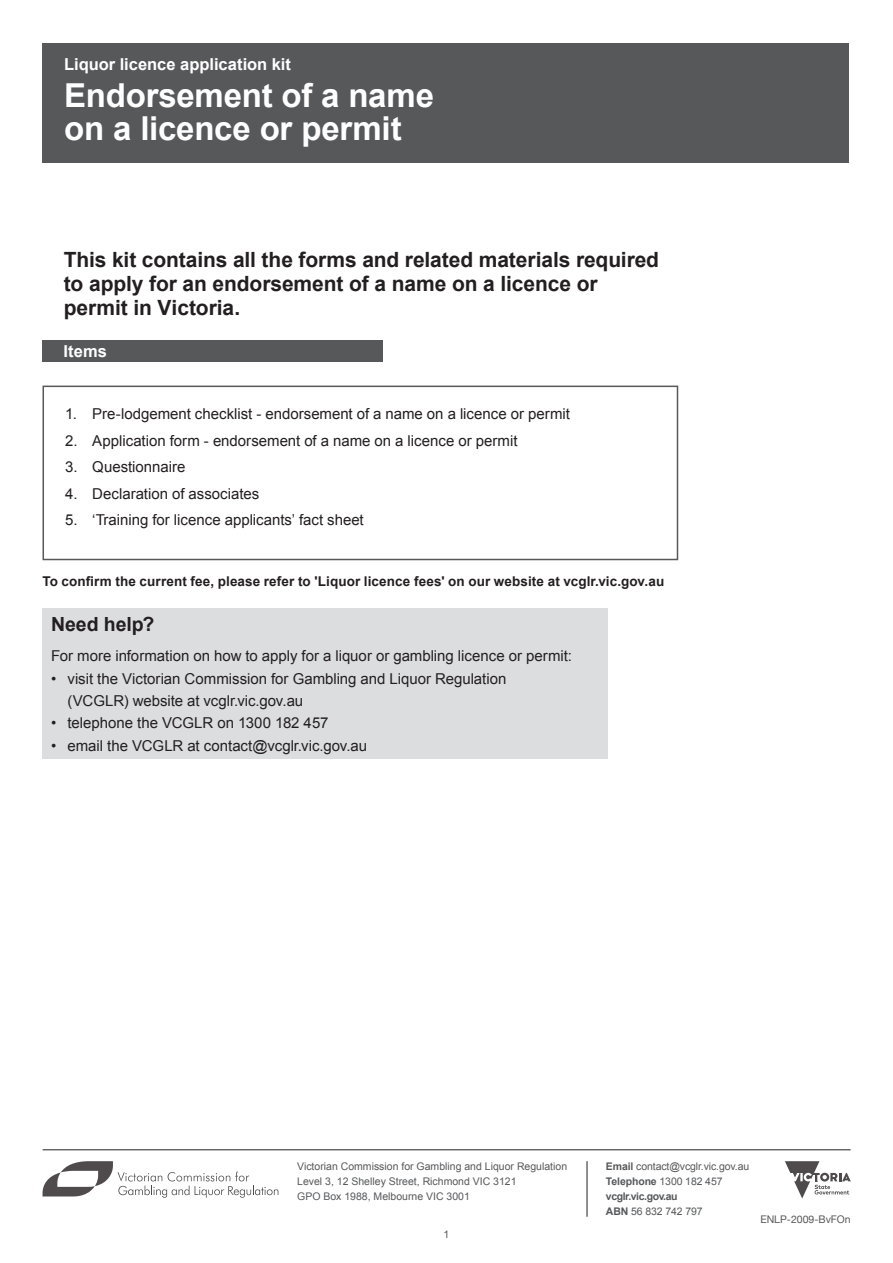
<style>
.page{position:relative;width:893px;height:1263px;background:#fff}
.page>*{position:absolute;margin:0;border:0;box-sizing:border-box;transform-origin:0 0}
._2_-_Bullets{font:700 33px/33px "Arial";letter-spacing:-.005em;color:#fff}
._1_-_Intro_Text{font:700 21px/24px "Arial";letter-spacing:-.005em;color:#231f20}
._2_-_Heading_B_-_bla{font:700 19.5px "Arial";letter-spacing:-.005em;color:#231f20}
._2_-_Bullets-2{font:700 16.5px "Arial";color:#fff}
._2_-_Heading_A{font:700 16.5px "Arial";letter-spacing:.005em;color:#fff}
._2_-_Bullets-3{font:15px "Arial";color:#231f20}
._2_-_Heading_B_-_whi{font:700 13.5px "Arial";letter-spacing:.005em;color:#231f20}
.t1{font:10.5px/15px "Arial";color:#57585a}
.t2{font:10.5px "Helvetica Neue";color:#57585a}
.s1{font-weight:700}
</style>
<div class="page">
<hr style="left:43px;top:1149px;width:808px;height:1px;background:#231f20">
<svg style="left:43px;top:1161px;width:235px;height:37px"></svg>
<hr style="left:587px;top:1161px;width:1px;height:56px;background:#231f20">
<svg style="left:785px;top:1161px;width:66px;height:37px"></svg>
<div style="left:43px;top:44px;width:806px;height:119px;background:#57585a"></div>
<div style="left:43px;top:386px;width:635px;height:174px;border:2px solid #57585a"></div>
<div style="left:43px;top:340px;width:340px;height:21px;background:#57585a"></div>
<div style="left:43px;top:608px;width:565px;height:151px;background:#dcdddf"></div>
<p class="_2_-_Bullets-2" style="left:64px;top:53px;width:228px">Liquor licence application kit</p>
<p class="_2_-_Bullets" style="left:64px;top:80px;width:371px">Endorsement of a name on a licence or permit</p>
<p class="_1_-_Intro_Text" style="left:64px;top:248px;width:597px">This kit contains all the forms and related materials required to apply for an endorsement of a name on a licence or permit in Victoria.</p>
<p class="_2_-_Heading_A" style="left:64px;top:340px;width:45px">Items</p>
<p class="_2_-_Bullets-3" style="left:65px;top:404px;width:506px">1. Pre-lodgement checklist - endorsement of a name on a licence or permit</p>
<p class="_2_-_Bullets-3" style="left:65px;top:431px;width:454px">2. Application form - endorsement of a name on a licence or permit</p>
<p class="_2_-_Bullets-3" style="left:65px;top:457px;width:122px">3. Questionnaire</p>
<p class="_2_-_Bullets-3" style="left:65px;top:484px;width:195px">4. Declaration of associates</p>
<p class="_2_-_Bullets-3" style="left:65px;top:510px;width:300px">5. ‘Training for licence applicants’ fact sheet</p>
<p class="_2_-_Heading_B_-_whi" style="left:43px;top:572px;width:623px">To confirm the current fee, please refer to 'Liquor licence fees' on our website at vcglr.vic.gov.au</p>
<p class="_2_-_Heading_B_-_bla" style="left:51px;top:611px;width:105px">Need help?</p>
<p class="_2_-_Bullets-3" style="left:51px;top:646px;width:522px">For more information on how to apply for a liquor or gambling licence or permit:</p>
<p class="_2_-_Bullets-3" style="left:51px;top:669px;width:457px">• visit the Victorian Commission for Gambling and Liquor Regulation</p>
<p class="_2_-_Bullets-3" style="left:68px;top:691px;width:237px">(VCGLR) website at vcglr.vic.gov.au</p>
<p class="_2_-_Bullets-3" style="left:51px;top:713px;width:279px">• telephone the VCGLR on 1300 182 457</p>
<p class="_2_-_Bullets-3" style="left:51px;top:735px;width:318px">• email the VCGLR at contact@vcglr.vic.gov.au</p>
<p class="t1" style="left:297px;top:1159px;width:271px">Victorian Commission for Gambling and Liquor Regulation<br>Level 3, 12 Shelley Street, Richmond VIC 3121<br>GPO Box 1988, Melbourne VIC 3001</p>
<p class="t1" style="left:606px;top:1159px;width:145px"><span class="s1">Email</span> contact@vcglr.vic.gov.au<br><span class="s1">Telephone</span> 1300 182 457 <span class="s1">vcglr.vic.gov.au<br>ABN</span> 56 832 742 797</p>
<p class="t1" style="left:444px;top:1227px;width:7px">1</p>
<p class="t2" style="left:760px;top:1211px;width:92px">ENLP-2009-BvFOn</p>
</div>
